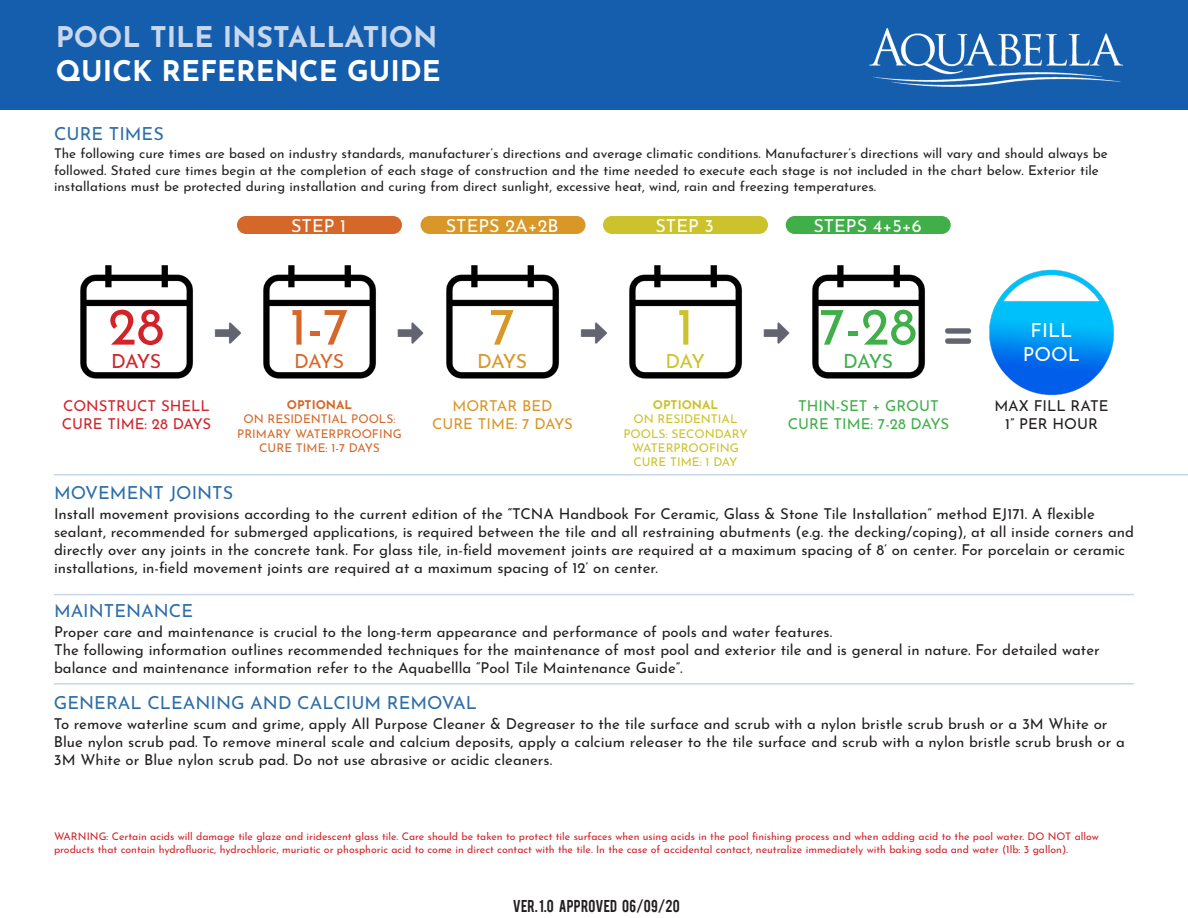
<style>
.page{position:relative;width:1188px;height:918px;background:#fff}
.page>*{position:absolute;margin:0;border:0;box-sizing:border-box;transform-origin:0 0}
.t1{font:52.5px "Josefin Sans";color:#40ae49}
.t2{font:52.5px "Josefin Sans";color:#d56729}
.t3{font:52.5px "Josefin Sans";color:#d1232a}
.t4{font:52.5px "Josefin Sans";color:#d99727}
.t5{font:52.5px "Josefin Sans";color:#ccc22b}
.t6{font:700 28.5px "Josefin Sans";color:#c8d7ec}
.t7{font:700 28.5px "Josefin Sans";color:#fff}
.t8{font:19.5px/23.4px "Josefin Sans";color:#fff;text-align:center}
.t9{font:19.5px "Josefin Sans";color:#d1232a}
.t10{font:19.5px "Josefin Sans";color:#d56729}
.t11{font:19.5px "Josefin Sans";color:#d99727}
.t12{font:19.5px "Josefin Sans";color:#40ae49}
.t13{font:19.5px "Josefin Sans";color:#ccc22b}
.t14{font:18px "Josefin Sans";color:#2d6da9}
.t15{font:18px "Josefin Sans";color:#fff}
.t16{font:15px/18px "Josefin Sans";color:#231f20}
.t17{font:15px "Josefin Sans";color:#40ae49}
.t18{font:15px "Josefin Sans";color:#d1232a}
.t19{font:15px "Josefin Sans";color:#d99727}
.t20{font:13.5px/16.2px "Josefin Sans";color:#231f20}
.t21{font:13.5px "Bebas";letter-spacing:.015em;color:#231f20}
.t22{font:12px/14.4px "Josefin Sans";color:#d56729;text-align:center}
.t23{font:12px/14.4px "Josefin Sans";color:#ccc22b;text-align:center}
.t24{font:700 12px "Josefin Sans";color:#d56729}
.t25{font:700 12px "Josefin Sans";color:#ccc22b}
.t26{font:10.5px/12.6px "Josefin Sans";color:#d1232a}
</style>
<div class="page">
<div style="left:0;top:0;width:1188px;height:110px;background:#145ead"></div>
<img style="left:869px;top:28px;width:255px;height:59px">
<img style="left:80px;top:265px;width:113px;height:114px">
<hr style="left:54px;top:474px;width:1134px;height:2px;background:#c8d7ec">
<hr style="left:54px;top:594px;width:1080px;height:1px;background:#c8d7ec">
<hr style="left:54px;top:683px;width:1080px;height:2px;background:#c8d7ec">
<img style="left:263px;top:265px;width:113px;height:114px">
<img style="left:446px;top:265px;width:113px;height:114px">
<img style="left:629px;top:265px;width:113px;height:114px">
<img style="left:812px;top:265px;width:113px;height:114px">
<img style="left:989px;top:269px;width:125px;height:127px">
<img style="left:214px;top:322px;width:28px;height:22px">
<img style="left:397px;top:322px;width:27px;height:22px">
<img style="left:580px;top:322px;width:28px;height:22px">
<img style="left:763px;top:322px;width:27px;height:22px">
<img style="left:945px;top:328px;width:27px;height:16px">
<div style="left:237px;top:216px;width:165px;height:18px;background:#d56729;border-radius:9px"></div>
<div style="left:421px;top:216px;width:165px;height:18px;background:#d99727;border-radius:9px"></div>
<div style="left:603px;top:216px;width:165px;height:18px;background:#ccc22b;border-radius:9px"></div>
<div style="left:786px;top:216px;width:165px;height:18px;background:#40ae49;border-radius:9px"></div>
<h2 class="t6" style="left:56px;top:11px;width:383px">POOL TILE INSTALLATION</h2>
<h2 class="t7" style="left:56px;top:45px;width:387px">QUICK REFERENCE GUIDE</h2>
<p class="t14" style="left:54px;top:118px;width:111px">CURE TIMES</p>
<p class="t20" style="left:54px;top:144px;width:1055px">The following cure times are based on industry standards, manufacturer’s directions and average climatic conditions. Manufacturer’s directions will vary and should always be followed. Stated cure times begin at the completion of each stage of construction and the time needed to execute each stage is not included in the chart below. Exterior tile installations must be protected during installation and curing from direct sunlight, excessive heat, wind, rain and freezing temperatures.</p>
<p class="t15" style="left:291px;top:210px;width:56px">STEP 1</p>
<p class="t15" style="left:446px;top:210px;width:114px">STEPS 2A+2B</p>
<p class="t15" style="left:656px;top:210px;width:60px">STEP 3</p>
<p class="t15" style="left:813px;top:210px;width:110px">STEPS 4+5+6</p>
<p class="t3" style="left:108px;top:283px;width:58px">28</p>
<p class="t9" style="left:111px;top:345px;width:52px">DAYS</p>
<p class="t18" style="left:63px;top:393px;width:148px">CONSTRUCT SHELL</p>
<p class="t18" style="left:62px;top:411px;width:151px">CURE TIME: 28 DAYS</p>
<p class="t2" style="left:290px;top:283px;width:61px">1-7</p>
<p class="t10" style="left:294px;top:345px;width:52px">DAYS</p>
<p class="t24" style="left:287px;top:394px;width:67px">OPTIONAL</p>
<p class="t22" style="left:237px;top:410px;width:166px">ON RESIDENTIAL POOLS:<br>PRIMARY WATERPROOFING</p>
<p class="t22" style="left:259px;top:439px;width:122px">CURE TIME: 1-7 DAYS</p>
<p class="t4" style="left:489px;top:283px;width:27px">7</p>
<p class="t11" style="left:477px;top:345px;width:52px">DAYS</p>
<p class="t19" style="left:453px;top:393px;width:101px">MORTAR BED</p>
<p class="t19" style="left:432px;top:411px;width:142px">CURE TIME: 7 DAYS</p>
<p class="t5" style="left:677px;top:283px;width:19px">1</p>
<p class="t13" style="left:666px;top:345px;width:41px">DAY</p>
<p class="t25" style="left:653px;top:394px;width:67px">OPTIONAL</p>
<p class="t23" style="left:623px;top:410px;width:126px">ON RESIDENTIAL<br>POOLS: SECONDARY<br>WATERPROOFING</p>
<p class="t23" style="left:633px;top:453px;width:106px">CURE TIME: 1 DAY</p>
<p class="t1" style="left:819px;top:283px;width:99px">7-28</p>
<p class="t12" style="left:843px;top:345px;width:52px">DAYS</p>
<p class="t17" style="left:798px;top:393px;width:142px">THIN-SET + GROUT</p>
<p class="t17" style="left:788px;top:411px;width:163px">CURE TIME: 7-28 DAYS</p>
<p class="t8" style="left:1023px;top:316px;width:59px">FILL<br>POOL</p>
<p class="t16" style="left:994px;top:395px;width:116px">MAX FILL RATE</p>
<p class="t16" style="left:1005px;top:413px;width:94px">1” PER HOUR</p>
<p class="t14" style="left:54px;top:478px;width:181px">MOVEMENT JOINTS</p>
<p class="t16" style="left:54px;top:503px;width:1082px">Install movement provisions according to the current edition of the “TCNA Handbook For Ceramic, Glass &amp; Stone Tile Installation” method EJ171. A flexible sealant, recommended for submerged applications, is required between the tile and all restraining abutments (e.g. the decking/coping), at all inside corners and directly over any joints in the concrete tank. For glass tile, in-field movement joints are required at a maximum spacing of 8’ on center. For porcelain or ceramic installations, in-field movement joints are required at a maximum spacing of 12’ on center.</p>
<p class="t14" style="left:54px;top:595px;width:141px">MAINTENANCE</p>
<p class="t16" style="left:54px;top:621px;width:780px">Proper care and maintenance is crucial to the long-term appearance and performance of pools and water features.</p>
<p class="t16" style="left:54px;top:639px;width:1047px">The following information outlines recommended techniques for the maintenance of most pool and exterior tile and is general in nature. For detailed water balance and maintenance information refer to the Aquabellla “Pool Tile Maintenance Guide”.</p>
<p class="t14" style="left:54px;top:687px;width:425px">GENERAL CLEANING AND CALCIUM REMOVAL</p>
<p class="t16" style="left:54px;top:713px;width:1073px">To remove waterline scum and grime, apply All Purpose Cleaner &amp; Degreaser to the tile surface and scrub with a nylon bristle scrub brush or a 3M White or<br>Blue nylon scrub pad. To remove mineral scale and calcium deposits, apply a calcium releaser to the tile surface and scrub with a nylon bristle scrub brush or a<br>3M White or Blue nylon scrub pad. Do not use abrasive or acidic cleaners.</p>
<p class="t26" style="left:54px;top:829px;width:1046px">WARNING: Certain acids will damage tile glaze and iridescent glass tile. Care should be taken to protect tile surfaces when using acids in the pool finishing process and when adding acid to the pool water. DO NOT allow products that contain hydrofluoric, hydrochloric, muriatic or phosphoric acid to come in direct contact with the tile. In the case of accidental contact, neutralize immediately with baking soda and water (1lb: 3 gallon).</p>
<p class="t21" style="left:513px;top:896px;width:169px">VER. 1.0 APPROVED 06/09/20</p>
</div>
